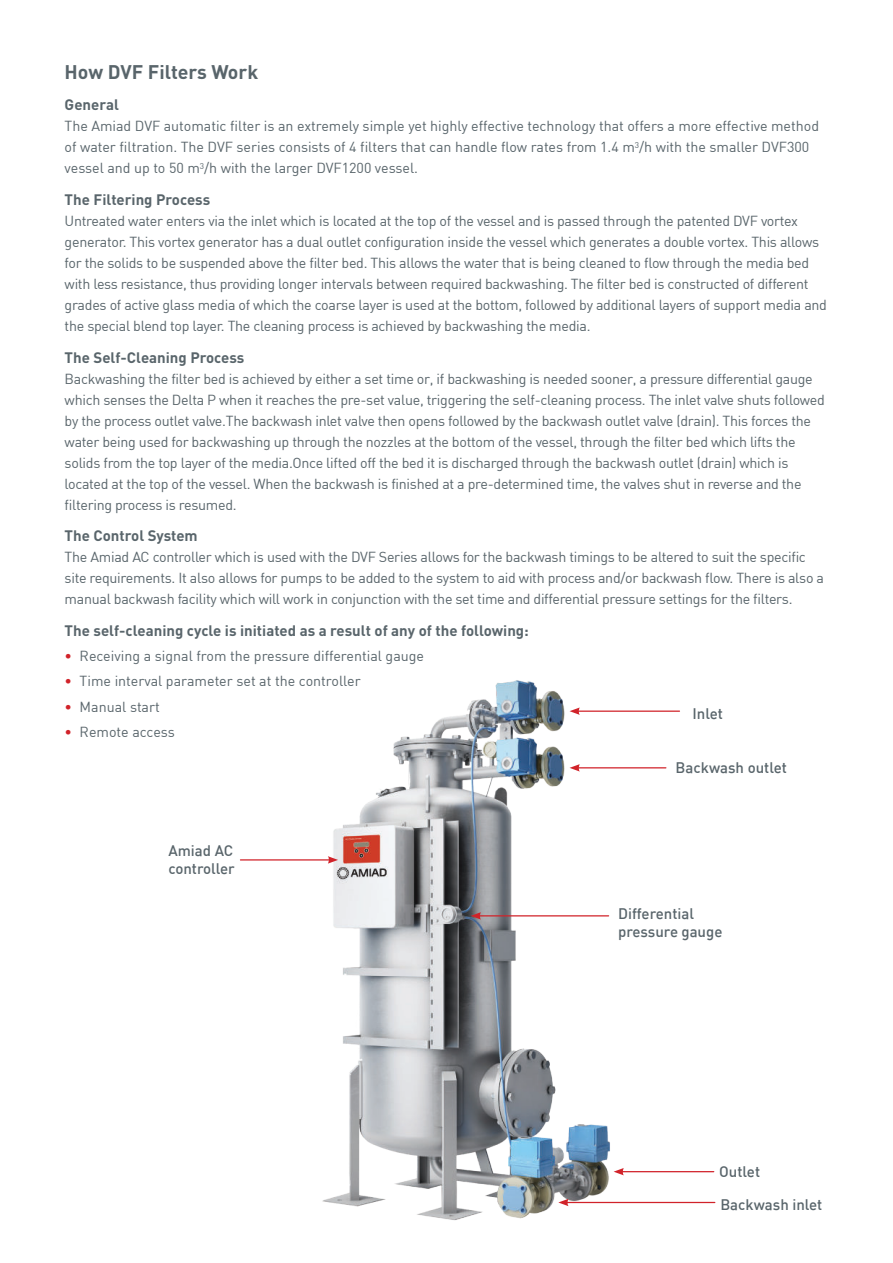
<style>
.page{position:relative;width:893px;height:1263px;background:#fff}
.page>*{position:absolute;margin:0;border:0;box-sizing:border-box;transform-origin:0 0}
.t1{font:700 19.5px "DIN Pro";color:#59656b}
.t2{font:700 15px "DIN Pro";color:#59656b}
.t3{font:500 15px/18px "DIN";color:#59656b}
.t4{font:14.25px/21px "DIN";letter-spacing:-.02em;color:#59656b}
.t5{font:14.25px/21px "DIN";color:#59656b}
.s1{color:#d1232a}
</style>
<div class="page">
<img style="left:315px;top:680px;width:324px;height:540px">
<hr style="left:577px;top:710px;width:102px;height:2px;background:#d1232a">
<svg style="left:570px;top:707px;width:10px;height:8px"></svg>
<hr style="left:577px;top:767px;width:89px;height:1px;background:#d1232a">
<svg style="left:570px;top:764px;width:10px;height:7px"></svg>
<hr style="left:621px;top:1171px;width:93px;height:1px;background:#d1232a">
<svg style="left:614px;top:1168px;width:10px;height:7px"></svg>
<hr style="left:566px;top:1202px;width:149px;height:1px;background:#d1232a">
<svg style="left:558px;top:1199px;width:10px;height:7px"></svg>
<hr style="left:240px;top:859px;width:90px;height:1px;background:#d1232a">
<svg style="left:328px;top:856px;width:10px;height:8px"></svg>
<hr style="left:479px;top:915px;width:130px;height:1px;background:#d1232a">
<svg style="left:471px;top:912px;width:10px;height:7px"></svg>
<h1 class="t1" style="left:65px;top:60px;width:195px">How DVF Filters Work</h1>
<p class="t2" style="left:65px;top:96px;width:56px">General</p>
<p class="t5" style="left:65px;top:117px;width:756px">The Amiad DVF automatic filter is an extremely simple yet highly effective technology that offers a more effective method of water filtration. The DVF series consists of 4 filters that can handle flow rates from 1.4 m<sup>3</sup>/h with the smaller DVF300 vessel and up to 50 m<sup>3</sup>/h with the larger DVF1200 vessel.</p>
<p class="t2" style="left:65px;top:191px;width:147px">The Filtering Process</p>
<p class="t4" style="left:65px;top:211px;width:764px">Untreated water enters via the inlet which is located at the top of the vessel and is passed through the patented DVF vortex generator. This vortex generator has a dual outlet configuration inside the vessel which generates a double vortex. This allows for the solids to be suspended above the filter bed. This allows the water that is being cleaned to flow through the media bed with less resistance, thus providing longer intervals between required backwashing. The filter bed is constructed of different grades of active glass media of which the coarse layer is used at the bottom, followed by additional layers of support media and the special blend top layer. The cleaning process is achieved by backwashing the media.</p>
<p class="t2" style="left:65px;top:348px;width:181px">The Self-Cleaning Process</p>
<p class="t4" style="left:65px;top:369px;width:762px">Backwashing the filter bed is achieved by either a set time or, if backwashing is needed sooner, a pressure differential gauge which senses the Delta P when it reaches the pre-set value, triggering the self-cleaning process. The inlet valve shuts followed by the process outlet valve.The backwash inlet valve then opens followed by the backwash outlet valve (drain). This forces the water being used for backwashing up through the nozzles at the bottom of the vessel, through the filter bed which lifts the solids from the top layer of the media.Once lifted off the bed it is discharged through the backwash outlet (drain) which is located at the top of the vessel. When the backwash is finished at a pre-determined time, the valves shut in reverse and the filtering process is resumed.</p>
<p class="t2" style="left:65px;top:527px;width:135px">The Control System</p>
<p class="t4" style="left:65px;top:548px;width:761px">The Amiad AC controller which is used with the DVF Series allows for the backwash timings to be altered to suit the specific site requirements. It also allows for pumps to be added to the system to aid with process and/or backwash flow. There is also a manual backwash facility which will work in conjunction with the set time and differential pressure settings for the filters.</p>
<p class="t2" style="left:65px;top:622px;width:466px">The self-cleaning cycle is initiated as a result of any of the following:</p>
<p class="t5" style="left:65px;top:646px;width:361px"><span class="s1">•</span> Receiving a signal from the pressure differential gauge</p>
<p class="t5" style="left:65px;top:672px;width:298px"><span class="s1">•</span> Time interval parameter set at the controller</p>
<p class="t5" style="left:65px;top:697px;width:97px"><span class="s1">•</span> Manual start</p>
<p class="t5" style="left:65px;top:722px;width:112px"><span class="s1">•</span> Remote access</p>
<p class="t3" style="left:692px;top:706px;width:32px">Inlet</p>
<p class="t3" style="left:168px;top:843px;width:68px">Amiad AC controller</p>
<p class="t3" style="left:676px;top:760px;width:113px">Backwash outlet</p>
<p class="t3" style="left:618px;top:906px;width:106px">Differential pressure gauge</p>
<p class="t3" style="left:719px;top:1164px;width:42px">Outlet</p>
<p class="t3" style="left:720px;top:1197px;width:104px">Backwash inlet</p>
</div>
